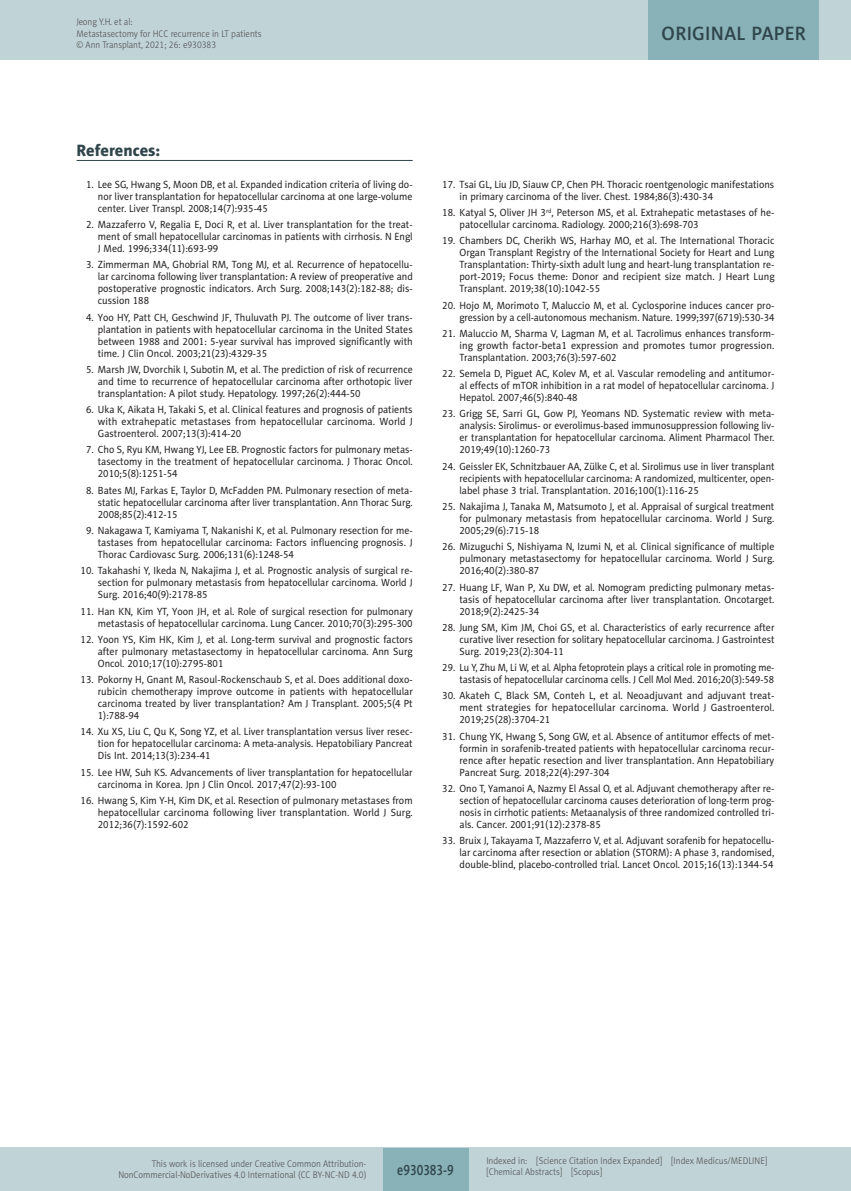
<style>
.page{position:relative;width:851px;height:1191px;background:#fff}
.page>*{position:absolute;margin:0;border:0;box-sizing:border-box;transform-origin:0 0}
.t1{font:19.5px "Naomi Sans EFN Medium";letter-spacing:.015em;color:#2f454b}
.AT_Referencje_Tytul{font:16.5px "Naomi Sans EFN Heavy";color:#2f454b}
.t2{font:15px "Naomi Sans EFN Medium";color:#2f454b;scale:.8 1}
.AT_Referencje_punkt{font:10.5px/12px "Naomi Sans EFN";color:#231f20;text-align:justify;scale:.95 1}
.AT_Referencje_punkt-2{font:10.5px/12px "Naomi Sans EFN";color:#231f20;text-align:justify;scale:.94 1}
.AT_Referencje_punkt-3{font:10.5px/12px "Naomi Sans EFN";color:#231f20;text-align:justify;scale:.96 1}
.AT_Referencje_punkt-4{font:10.5px/12px "Naomi Sans EFN";color:#231f20;text-align:right;scale:.92 1}
.t3{font:9.75px/11.2px "Naomi Sans EFN Light";color:#57585a;scale:.9 1}
</style>
<div class="page">
<hr style="left:77px;top:160px;width:335px;height:1px;background:#2f454b">
<div style="left:0;top:1148px;width:850px;height:43px;background:#c0d3d7"></div>
<div style="left:383px;top:1147px;width:85px;height:43px;background:#89b1b8"></div>
<div style="left:0;top:0;width:850px;height:60px;background:#c0d3d7"></div>
<div style="left:648px;top:0;width:171px;height:60px;background:#89b1b8"></div>
<p class="t3" style="left:77px;top:16px;width:207px">Jeong Y.H. et al:<br>Metastasectomy for HCC recurrence in LT patients © Ann Transplant, 2021; 26: e930383</p>
<h1 class="t1" style="left:661px;top:22px;width:146px">ORIGINAL PAPER</h1>
<p class="AT_Referencje_Tytul" style="left:77px;top:140px;width:85px">References:</p>
<p class="AT_Referencje_punkt" style="left:98px;top:178px;width:333px;text-indent:-12px">1. Lee SG, Hwang S, Moon DB, et al. Expanded indication criteria of living do&shy;nor liver transplantation for hepatocellular carcinoma at one large-volume center. Liver Transpl. 2008;14(7):935-45</p>
<p class="AT_Referencje_punkt" style="left:98px;top:219px;width:333px;text-indent:-12px">2. Mazzaferro V, Regalia E, Doci R, et al. Liver transplantation for the treat&shy;ment of small hepatocellular carcinomas in patients with cirrhosis. N Engl J Med. 1996;334(11):693-99</p>
<p class="AT_Referencje_punkt" style="left:98px;top:259px;width:333px;text-indent:-12px">3. Zimmerman MA, Ghobrial RM, Tong MJ, et al. Recurrence of hepatocellu&shy;lar carcinoma following liver transplantation: A review of preoperative and postoperative prognostic indicators. Arch Surg. 2008;143(2):182-88; dis&shy;cussion 188</p>
<p class="AT_Referencje_punkt" style="left:98px;top:311px;width:333px;text-indent:-12px">4. Yoo HY, Patt CH, Geschwind JF, Thuluvath PJ. The outcome of liver trans&shy;plantation in patients with hepatocellular carcinoma in the United States between 1988 and 2001: 5-year survival has improved significantly with time. J Clin Oncol. 2003;21(23):4329-35</p>
<p class="AT_Referencje_punkt" style="left:98px;top:363px;width:333px;text-indent:-12px">5. Marsh JW, Dvorchik I, Subotin M, et al. The prediction of risk of recurrence and time to recurrence of hepatocellular carcinoma after orthotopic liver transplantation: A pilot study. Hepatology. 1997;26(2):444-50</p>
<p class="AT_Referencje_punkt" style="left:98px;top:404px;width:333px;text-indent:-12px">6. Uka K, Aikata H, Takaki S, et al. Clinical features and prognosis of patients with extrahepatic metastases from hepatocellular carcinoma. World J Gastroenterol. 2007;13(3):414-20</p>
<p class="AT_Referencje_punkt" style="left:98px;top:444px;width:333px;text-indent:-12px">7. Cho S, Ryu KM, Hwang YJ, Lee EB. Prognostic factors for pulmonary metas&shy;tasectomy in the treatment of hepatocellular carcinoma. J Thorac Oncol.<br>2010;5(8):1251-54</p>
<p class="AT_Referencje_punkt" style="left:98px;top:484px;width:333px;text-indent:-12px">8. Bates MJ, Farkas E, Taylor D, McFadden PM. Pulmonary resection of meta&shy;static hepatocellular carcinoma after liver transplantation. Ann Thorac Surg.<br>2008;85(2):412-15</p>
<p class="AT_Referencje_punkt" style="left:98px;top:524px;width:333px;text-indent:-12px">9. Nakagawa T, Kamiyama T, Nakanishi K, et al. Pulmonary resection for me&shy;tastases from hepatocellular carcinoma: Factors influencing prognosis. J Thorac Cardiovasc Surg. 2006;131(6):1248-54</p>
<p class="AT_Referencje_punkt" style="left:98px;top:565px;width:333px;text-indent:-17px">10. Takahashi Y, Ikeda N, Nakajima J, et al. Prognostic analysis of surgical re&shy;section for pulmonary metastasis from hepatocellular carcinoma. World J Surg. 2016;40(9):2178-85</p>
<p class="AT_Referencje_punkt" style="left:81px;top:605px;width:351px;text-align:right">11. Han KN, Kim YT, Yoon JH, et al. Role of surgical resection for pulmonary metastasis of hepatocellular carcinoma. Lung Cancer. 2010;70(3):295-300</p>
<p class="AT_Referencje_punkt" style="left:98px;top:633px;width:333px;text-indent:-17px">12. Yoon YS, Kim HK, Kim J, et al. Long-term survival and prognostic factors after pulmonary metastasectomy in hepatocellular carcinoma. Ann Surg Oncol. 2010;17(10):2795-801</p>
<p class="AT_Referencje_punkt" style="left:98px;top:673px;width:333px;text-indent:-17px">13. Pokorny H, Gnant M, Rasoul-Rockenschaub S, et al. Does additional doxo&shy;rubicin chemotherapy improve outcome in patients with hepatocellular carcinoma treated by liver transplantation? Am J Transplant. 2005;5(4 Pt 1):788-94</p>
<p class="AT_Referencje_punkt" style="left:98px;top:726px;width:333px;text-indent:-17px">14. Xu XS, Liu C, Qu K, Song YZ, et al. Liver transplantation versus liver resec&shy;tion for hepatocellular carcinoma: A meta-analysis. Hepatobiliary Pancreat Dis Int. 2014;13(3):234-41</p>
<p class="AT_Referencje_punkt" style="left:98px;top:766px;width:333px;text-indent:-17px">15. Lee HW, Suh KS. Advancements of liver transplantation for hepatocellular carcinoma in Korea. Jpn J Clin Oncol. 2017;47(2):93-100</p>
<p class="AT_Referencje_punkt" style="left:98px;top:794px;width:333px;text-indent:-17px">16. Hwang S, Kim Y-H, Kim DK, et al. Resection of pulmonary metastases from hepatocellular carcinoma following liver transplantation. World J Surg.<br>2012;36(7):1592-602</p>
<p class="AT_Referencje_punkt" style="left:459px;top:178px;width:333px;text-indent:-17px">17. Tsai GL, Liu JD, Siauw CP, Chen PH. Thoracic roentgenologic manifestations in primary carcinoma of the liver. Chest. 1984;86(3):430-34</p>
<p class="AT_Referencje_punkt" style="left:459px;top:207px;width:333px;text-indent:-17px">18. Katyal S, Oliver JH 3<sup>rd</sup>, Peterson MS, et al. Extrahepatic metastases of he&shy;patocellular carcinoma. Radiology. 2000;216(3):698-703</p>
<p class="AT_Referencje_punkt" style="left:459px;top:235px;width:333px;text-indent:-17px">19. Chambers DC, Cherikh WS, Harhay MO, et al. The International Thoracic Organ Transplant Registry of the International Society for Heart and Lung Transplantation: Thirty-sixth adult lung and heart-lung transplantation re&shy;port-2019; Focus theme: Donor and recipient size match. J Heart Lung Transplant. 2019;38(10):1042-55</p>
<p class="AT_Referencje_punkt" style="left:442px;top:299px;width:351px;text-align:right">20. Hojo M, Morimoto T, Maluccio M, et al. Cyclosporine induces cancer pro&shy;gression by a cell-autonomous mechanism. Nature. 1999;397(6719):530-34</p>
<p class="AT_Referencje_punkt" style="left:459px;top:327px;width:333px;text-indent:-17px">21. Maluccio M, Sharma V, Lagman M, et al. Tacrolimus enhances transform&shy;ing growth factor-beta1 expression and promotes tumor progression.<br>Transplantation. 2003;76(3):597-602</p>
<p class="AT_Referencje_punkt" style="left:459px;top:368px;width:333px;text-indent:-17px">22. Semela D, Piguet AC, Kolev M, et al. Vascular remodeling and antitumor&shy;al effects of mTOR inhibition in a rat model of hepatocellular carcinoma. J Hepatol. 2007;46(5):840-48</p>
<p class="AT_Referencje_punkt" style="left:459px;top:408px;width:333px;text-indent:-17px">23. Grigg SE, Sarri GL, Gow PJ, Yeomans ND. Systematic review with meta&shy;analysis: Sirolimus- or everolimus-based immunosuppression following liv&shy;er transplantation for hepatocellular carcinoma. Aliment Pharmacol Ther.<br>2019;49(10):1260-73</p>
<p class="AT_Referencje_punkt-2" style="left:459px;top:460px;width:336px;text-indent:-17px">24. Geissler EK, Schnitzbauer AA, Zülke C, et al. Sirolimus use in liver transplant recipients with hepatocellular carcinoma: A randomized, multicenter, open&shy;label phase 3 trial. Transplantation. 2016;100(1):116-25</p>
<p class="AT_Referencje_punkt" style="left:459px;top:500px;width:333px;text-indent:-17px">25. Nakajima J, Tanaka M, Matsumoto J, et al. Appraisal of surgical treatment for pulmonary metastasis from hepatocellular carcinoma. World J Surg.<br>2005;29(6):715-18</p>
<p class="AT_Referencje_punkt" style="left:459px;top:541px;width:333px;text-indent:-17px">26. Mizuguchi S, Nishiyama N, Izumi N, et al. Clinical significance of multiple pulmonary metastasectomy for hepatocellular carcinoma. World J Surg.<br>2016;40(2):380-87</p>
<p class="AT_Referencje_punkt" style="left:459px;top:581px;width:333px;text-indent:-17px">27. Huang LF, Wan P, Xu DW, et al. Nomogram predicting pulmonary metas&shy;tasis of hepatocellular carcinoma after liver transplantation. Oncotarget.<br>2018;9(2):2425-34</p>
<p class="AT_Referencje_punkt" style="left:459px;top:621px;width:333px;text-indent:-17px">28. Jung SM, Kim JM, Choi GS, et al. Characteristics of early recurrence after curative liver resection for solitary hepatocellular carcinoma. J Gastrointest Surg. 2019;23(2):304-11</p>
<p class="AT_Referencje_punkt-4" style="left:442px;top:661px;width:362px">29. Lu Y, Zhu M, Li W, et al. Alpha fetoprotein plays a critical role in promoting me&shy;tastasis of hepatocellular carcinoma cells. J Cell Mol Med. 2016;20(3):549-58</p>
<p class="AT_Referencje_punkt-3" style="left:459px;top:690px;width:329px;text-indent:-17px">30. Akateh C, Black SM, Conteh L, et al. Neoadjuvant and adjuvant treat&shy;ment strategies for hepatocellular carcinoma. World J Gastroenterol.<br>2019;25(28):3704-21</p>
<p class="AT_Referencje_punkt" style="left:459px;top:730px;width:333px;text-indent:-17px">31. Chung YK, Hwang S, Song GW, et al. Absence of antitumor effects of met&shy;formin in sorafenib-treated patients with hepatocellular carcinoma recur&shy;rence after hepatic resection and liver transplantation. Ann Hepatobiliary Pancreat Surg. 2018;22(4):297-304</p>
<p class="AT_Referencje_punkt-2" style="left:459px;top:782px;width:336px;text-indent:-17px">32. Ono T, Yamanoi A, Nazmy El Assal O, et al. Adjuvant chemotherapy after re&shy;section of hepatocellular carcinoma causes deterioration of long-term prog&shy;nosis in cirrhotic patients: Metaanalysis of three randomized controlled tri&shy;als. Cancer. 2001;91(12):2378-85</p>
<p class="AT_Referencje_punkt-2" style="left:459px;top:834px;width:336px;text-indent:-17px">33. Bruix J, Takayama T, Mazzaferro V, et al. Adjuvant sorafenib for hepatocellu&shy;lar carcinoma after resection or ablation (STORM): A phase 3, randomised, double-blind, placebo-controlled trial. Lancet Oncol. 2015;16(13):1344-54</p>
<p class="t3" style="left:118px;top:1158px;width:277px;text-align:right">This work is licensed under Creative Common Attribution-<br>NonCommercial-NoDerivatives 4.0 International (CC BY-NC-ND 4.0)</p>
<h3 class="t2" style="left:397px;top:1160px;width:72px">e930383-9</h3>
<p class="t3" style="left:486px;top:1155px;width:313px">Indexed in: [Science Citation Index Expanded] [Index Medicus/MEDLINE] [Chemical Abstracts] [Scopus]</p>
</div>
